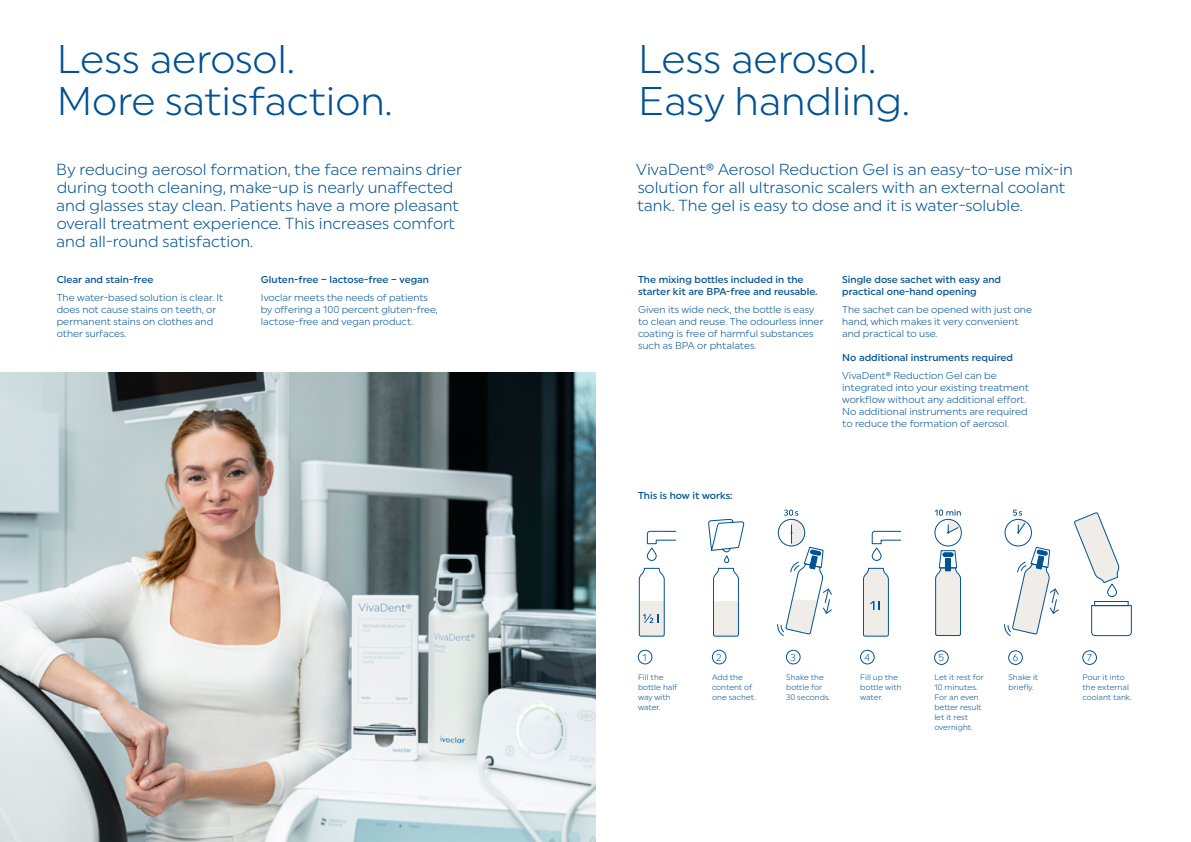
<style>
.page{position:relative;width:1191px;height:842px;background:#fff}
.page>*{position:absolute;margin:0;border:0;box-sizing:border-box;transform-origin:0 0}
.t1{font:40px/42px "Uniform Pro Ivoclar Lgt";color:#005293}
.t2{font:16px/18px "Uniform Pro Ivoclar Lgt";color:#005293}
.t3{font:10px/12px "Uniform Pro Ivoclar Lgt";color:#005293}
.t4{font:500 10px/12px "Uniform Pro Ivoclar";color:#005293}
.t5{font:8px/10px "Uniform Pro Ivoclar Lgt";color:#005293}
</style>
<div class="page">
<img style="left:0;top:373px;width:595px;height:469px">
<svg style="left:646px;top:530px;width:30px;height:14px"></svg>
<div style="left:647px;top:548px;width:9px;height:13px;border:1px solid #00528f;border-radius:4px"></div>
<svg style="left:708px;top:518px;width:36px;height:119px"></svg>
<svg style="left:871px;top:530px;width:30px;height:31px"></svg>
<div style="left:1107px;top:584px;width:9px;height:13px;border:1px solid #00528f;border-radius:4px"></div>
<svg style="left:1074px;top:512px;width:45px;height:72px"></svg>
<svg style="left:1091px;top:605px;width:41px;height:31px"></svg>
<div style="left:1094px;top:601px;width:34px;height:5px;border:1px solid #00528f"></div>
<svg style="left:934px;top:509px;width:28px;height:127px"></svg>
<svg style="left:777px;top:510px;width:55px;height:126px"></svg>
<svg style="left:1004px;top:510px;width:55px;height:126px"></svg>
<svg style="left:863px;top:567px;width:26px;height:70px;background:#d5dbde"></svg>
<svg style="left:638px;top:567px;width:27px;height:70px"></svg>
<div style="left:638px;top:650px;width:14px;height:14px;border:1px solid #005293;border-radius:50%"></div>
<div style="left:712px;top:650px;width:14px;height:14px;border:1px solid #005293;border-radius:50%"></div>
<div style="left:786px;top:650px;width:14px;height:14px;border:1px solid #005293;border-radius:50%"></div>
<div style="left:860px;top:650px;width:14px;height:14px;border:1px solid #005293;border-radius:50%"></div>
<div style="left:934px;top:650px;width:14px;height:15px;border:1px solid #005293;border-radius:50%"></div>
<div style="left:1008px;top:650px;width:14px;height:15px;border:1px solid #005293;border-radius:50%"></div>
<div style="left:1082px;top:650px;width:14px;height:15px;border:1px solid #005293;border-radius:50%"></div>
<h1 class="t1" style="left:57px;top:37px;width:337px">Less aerosol.<br>More satisfaction.</h1>
<h1 class="t1" style="left:638px;top:37px;width:273px">Less aerosol.<br>Easy handling.</h1>
<p class="t2" style="left:56px;top:160px;width:407px">By reducing aerosol formation, the face remains drier during tooth cleaning, make-up is nearly unaffected and glasses stay clean. Patients have a more pleasant overall treatment experience. This increases comfort and all-round satisfaction.</p>
<h2 class="t2" style="left:636px;top:160px;width:438px">VivaDent® Aerosol Reduction Gel is an easy-to-use mix-in solution for all ultrasonic scalers with an external coolant tank. The gel is easy to dose and it is water-soluble.</h2>
<p class="t4" style="left:57px;top:273px;width:98px">Clear and stain-free</p>
<p class="t3" style="left:57px;top:291px;width:168px">The water-based solution is clear. It does not cause stains on teeth, or permanent stains on clothes and other surfaces.</p>
<p class="t4" style="left:638px;top:273px;width:181px">The mixing bottles included in the starter kit are BPA-free and reusable.</p>
<p class="t3" style="left:638px;top:303px;width:187px">Given its wide neck, the bottle is easy to clean and reuse. The odourless inner coating is free of harmful substances such as BPA or phtalates.</p>
<p class="t4" style="left:842px;top:273px;width:160px">Single dose sachet with easy and practical one-hand opening</p>
<p class="t3" style="left:842px;top:303px;width:191px">The sachet can be opened with just one hand, which makes it very convenient and practical to use.</p>
<p class="t4" style="left:842px;top:351px;width:172px">No additional instruments required</p>
<p class="t3" style="left:842px;top:369px;width:188px">VivaDent® Reduction Gel can be integrated into your existing treatment workflow without any additional effort.<br>No additional instruments are required to reduce the formation of aerosol.</p>
<p class="t4" style="left:261px;top:273px;width:170px">Gluten-free – lactose-free – vegan</p>
<p class="t3" style="left:261px;top:291px;width:178px">Ivoclar meets the needs of patients by offering a 100 percent gluten-free, lactose-free and vegan product.</p>
<p class="t4" style="left:638px;top:489px;width:96px">This is how it works:</p>
<p class="t3" style="left:642px;top:651px;width:6px">1</p>
<p class="t3" style="left:716px;top:651px;width:7px">2</p>
<p class="t3" style="left:790px;top:651px;width:7px">3</p>
<p class="t3" style="left:864px;top:651px;width:8px">4</p>
<p class="t3" style="left:938px;top:652px;width:7px">5</p>
<p class="t3" style="left:1012px;top:652px;width:8px">6</p>
<p class="t3" style="left:1086px;top:652px;width:7px">7</p>
<p class="t5" style="left:638px;top:672px;width:41px">Fill the bottle half way with water.</p>
<p class="t5" style="left:712px;top:672px;width:45px">Add the content of one sachet.</p>
<p class="t5" style="left:786px;top:672px;width:45px">Shake the bottle for<br>30 seconds.</p>
<p class="t5" style="left:860px;top:672px;width:43px">Fill up the bottle with water.</p>
<p class="t5" style="left:934px;top:672px;width:51px">Let it rest for<br>10 minutes.<br>For an even better result let it rest overnight.</p>
<p class="t5" style="left:1008px;top:672px;width:31px">Shake it briefly.</p>
<p class="t5" style="left:1082px;top:672px;width:51px">Pour it into the external coolant tank.</p>
</div>
